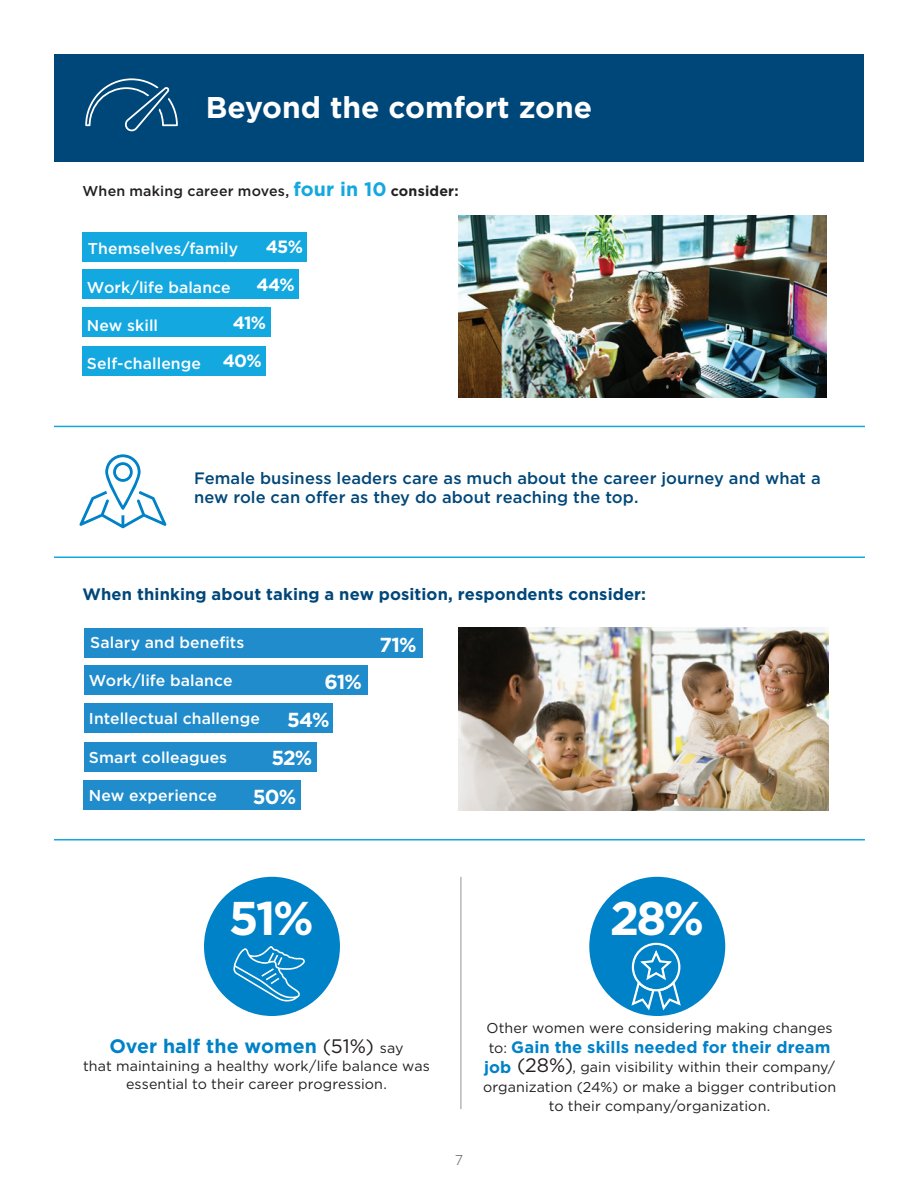
<style>
.page{position:relative;width:918px;height:1188px;background:#fff}
.page>*{position:absolute;margin:0;border:0;box-sizing:border-box;transform-origin:0 0}
.t1{font:700 47.4px "Gotham";color:#fff}
.t2{font:700 30px "Gotham";color:#fff}
.t3{font:700 20.25px "Gotham";letter-spacing:-.04em;color:#fff}
.t4{font:700 19.5px "Gotham";letter-spacing:.005em;color:#0082c8}
.t5{font:700 17.7px "Gotham";color:#fff}
.t6{font:500 16.5px/19.5px "Gotham";letter-spacing:.005em;color:#004779}
.t7{font:700 16.5px "Gotham";letter-spacing:.005em;color:#004779}
.t8{font:700 16.5px "Gotham";letter-spacing:.005em;color:#0082c8}
.t9{font:500 15.75px "Gotham";letter-spacing:.005em;color:#fff}
.t10{font:14.25px/19.5px "Gotham";letter-spacing:.005em;color:#231f20;text-align:center}
.t11{font:500 14.25px "Gotham";letter-spacing:.015em;color:#231f20}
.t12{font:300 14.25px "Gotham";color:#57585a}
.s1{font-weight:700;font-size:19.5px;color:#14a8e0}
.s2{font-weight:700}
.s3{font-weight:700;font-size:17.7px}
.s4{font-weight:400;color:#231f20}
.s5{font-weight:400;font-size:14.25px;color:#231f20}
.s6{font-weight:700;font-size:16.5px;color:#0082c8}
.s7{font-size:19.5px}
</style>
<div class="page">
<div style="left:54px;top:54px;width:810px;height:108px;background:#004779"></div>
<hr style="left:54px;top:839px;width:811px;height:2px;background:#14a8e0">
<hr style="left:54px;top:426px;width:811px;height:1px;background:#14a8e0">
<hr style="left:54px;top:557px;width:811px;height:1px;background:#14a8e0">
<svg style="left:79px;top:454px;width:88px;height:75px"></svg>
<hr style="left:461px;top:877px;width:1px;height:232px;background:#939598">
<div style="left:204px;top:877px;width:136px;height:139px;background:#0082c8;border-radius:50%"></div>
<svg style="left:233px;top:946px;width:72px;height:55px"></svg>
<div style="left:589px;top:877px;width:136px;height:139px;background:#0082c8;border-radius:50%"></div>
<svg style="left:631px;top:942px;width:50px;height:69px"></svg>
<svg style="left:85px;top:78px;width:93px;height:54px"></svg>
<div style="left:84px;top:628px;width:338px;height:30px;background:#208ccc"></div>
<div style="left:84px;top:665px;width:283px;height:30px;background:#208ccc"></div>
<div style="left:84px;top:703px;width:248px;height:30px;background:#208ccc"></div>
<div style="left:84px;top:742px;width:232px;height:30px;background:#208ccc"></div>
<div style="left:84px;top:780px;width:217px;height:30px;background:#208ccc"></div>
<img style="left:458px;top:628px;width:370px;height:182px">
<div style="left:82px;top:232px;width:225px;height:30px;background:#14a8e0"></div>
<div style="left:82px;top:269px;width:216px;height:30px;background:#14a8e0"></div>
<div style="left:82px;top:307px;width:189px;height:30px;background:#14a8e0"></div>
<div style="left:82px;top:346px;width:183px;height:30px;background:#14a8e0"></div>
<img style="left:458px;top:215px;width:369px;height:182px">
<h2 class="t2" style="left:206px;top:88px;width:388px">Beyond the comfort zone</h2>
<p class="t11" style="left:83px;top:182px;width:378px">When making career moves, <span class="s1">four in 10</span> <span class="s2">consider:</span></p>
<p class="t9" style="left:88px;top:238px;width:152px">Themselves/family</p>
<p class="t5" style="left:266px;top:235px;width:39px">45%</p>
<p class="t9" style="left:87px;top:277px;width:145px">Work/life balance</p>
<p class="t5" style="left:257px;top:273px;width:40px">44%</p>
<p class="t9" style="left:87px;top:315px;width:73px">New skill</p>
<p class="t5" style="left:233px;top:311px;width:35px">41%</p>
<p class="t9" style="left:87px;top:353px;width:176px">Self-challenge <span class="s3">40%</span></p>
<p class="t6" style="left:194px;top:468px;width:628px">Female business leaders care as much about the career journey and what a new role can offer as they do about reaching the top.</p>
<p class="t7" style="left:83px;top:583px;width:565px">When thinking about taking a new position, respondents consider:</p>
<p class="t9" style="left:90px;top:632px;width:156px">Salary and benefits</p>
<h3 class="t3" style="left:379px;top:631px;width:39px">71%</h3>
<p class="t9" style="left:89px;top:670px;width:145px">Work/life balance</p>
<h3 class="t3" style="left:324px;top:668px;width:39px">61%</h3>
<p class="t9" style="left:89px;top:709px;width:173px">Intellectual challenge</p>
<h3 class="t3" style="left:287px;top:706px;width:44px">54%</h3>
<p class="t9" style="left:89px;top:747px;width:140px">Smart colleagues</p>
<h3 class="t3" style="left:271px;top:745px;width:43px">52%</h3>
<p class="t9" style="left:89px;top:785px;width:129px">New experience</p>
<h3 class="t3" style="left:253px;top:783px;width:45px">50%</h3>
<h1 class="t1" style="left:229px;top:887px;width:86px">51%</h1>
<h1 class="t1" style="left:610px;top:887px;width:96px">28%</h1>
<h3 class="t4" style="left:109px;top:1033px;width:296px">Over half the women <span class="s4">(51%)</span> <span class="s5">say</span></h3>
<p class="t10" style="left:83px;top:1056px;width:348px;line-height:18px">that maintaining a healthy work/life balance was essential to their career progression.</p>
<p class="t12" style="left:455px;top:1151px;width:10px">7</p>
<p class="t10" style="left:487px;top:1018px;width:348px">Other women were considering making changes</p>
<p class="t8" style="left:489px;top:1036px;width:343px"><span class="s5">to:</span> Gain the skills needed for their dream</p>
<p class="t10" style="left:483px;top:1057px;width:355px"><span class="s6">job</span> <span class="s7">(28%)</span>, gain visibility within their company/ organization (24%) or make a bigger contribution to their company/organization.</p>
</div>
